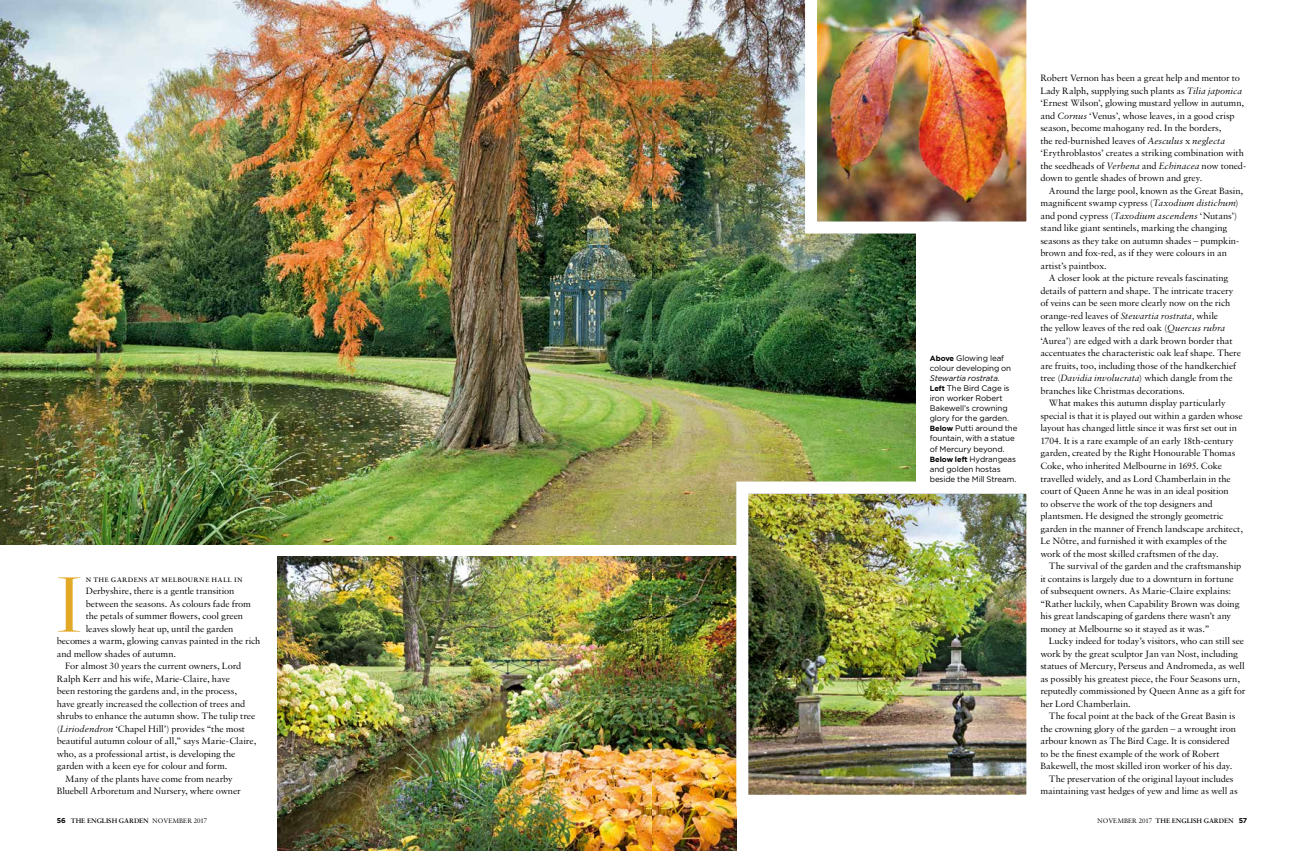
<style>
.page{position:relative;width:1304px;height:851px;background:#fff}
.page>*{position:absolute;margin:0;border:0;box-sizing:border-box;transform-origin:0 0}
.t1{font:86.7px "Freight Big Pro";color:#e2a926}
.t2{font:9.8px/12.5px "Sabon MT Std";letter-spacing:-.01em;color:#000}
.t3{font:9.8px "Sabon MT Std";letter-spacing:.025em;color:#000}
.t4{font:8px/10px "Gotham";letter-spacing:-.015em;color:#000}
.t5{font:600 7px "Sabon MT Std";color:#000}
.s1{font-style:italic}
.s2{font-weight:700;font-size:7.5px}
.s3{font-family:"Gotham";font-weight:700}
.s4{font-weight:400}
</style>
<div class="page">
<img style="left:652px;top:556px;width:84px;height:294px">
<img style="left:278px;top:556px;width:374px;height:294px">
<img style="left:652px;top:0;width:264px;height:544px">
<img style="left:0;top:0;width:652px;height:544px">
<img style="left:749px;top:494px;width:276px;height:299px">
<div style="left:736px;top:481px;width:302px;height:325px;border:12px solid #fff"></div>
<img style="left:805px;top:0;width:222px;height:233px">
<h1 class="t1" style="left:55px;top:547px;width:29px">I</h1>
<p class="t3" style="left:86px;top:572px;width:158px">n the gardens at melbourne hall in</p>
<p class="t2" style="left:86px;top:584px;width:150px">Derbyshire, there is a gentle transition</p>
<p class="t2" style="left:86px;top:597px;width:167px">between the seasons. As colours fade from</p>
<p class="t2" style="left:86px;top:609px;width:159px">the petals of summer flowers, cool green</p>
<p class="t2" style="left:86px;top:622px;width:149px">leaves slowly heat up, until the garden</p>
<p class="t2" style="left:57px;top:634px;width:205px">becomes a warm, glowing canvas painted in the rich</p>
<p class="t2" style="left:57px;top:647px;width:121px">and mellow shades of autumn.</p>
<p class="t2" style="left:65px;top:659px;width:178px">For almost 30 years the current owners, Lord</p>
<p class="t2" style="left:57px;top:672px;width:175px">Ralph Kerr and his wife, Marie-Claire, have</p>
<p class="t2" style="left:57px;top:684px;width:182px">been restoring the gardens and, in the process,</p>
<p class="t2" style="left:57px;top:697px;width:190px">have greatly increased the collection of trees and</p>
<p class="t2" style="left:57px;top:709px;width:200px">shrubs to enhance the autumn show. The tulip tree</p>
<p class="t2" style="left:57px;top:722px;width:190px">(<span class="s1">Liriodendron</span> ‘Chapel Hill’) provides “the most</p>
<p class="t2" style="left:57px;top:734px;width:201px">beautiful autumn colour of all,” says Marie-Claire,</p>
<p class="t2" style="left:57px;top:747px;width:180px">who, as a professional artist, is developing the</p>
<p class="t2" style="left:57px;top:759px;width:172px">garden with a keen eye for colour and form.</p>
<p class="t2" style="left:65px;top:772px;width:169px">Many of the plants have come from nearby</p>
<p class="t2" style="left:57px;top:784px;width:185px">Bluebell Arboretum and Nursery, where owner</p>
<p class="t4" style="left:930px;top:353px;width:89px"><span class="s2">Above</span> Glowing leaf colour developing on<br><span class="s1">Stewartia rostrata</span>.<br><span class="s2">Left</span> The Bird Cage is iron worker Robert<br>Bakewell’s crowning glory for the garden.<br><span class="s2">Below</span> Putti around the fountain, with a statue of Mercury beyond.<br><span class="s2">Below left</span> Hydrangeas and golden hostas beside the Mill Stream.</p>
<p class="t2" style="left:1040px;top:72px;width:207px">Robert Vernon has been a great help and mentor to Lady Ralph, supplying such plants as <span class="s1">Tilia japonica </span>‘Ernest Wilson’, glowing mustard yellow in autumn, and <span class="s1">Cornus</span> ‘Venus’, whose leaves, in a good crisp season, become mahogany red. In the borders,<br>the red-burnished leaves of <span class="s1">Aesculus</span> x <span class="s1">neglecta </span>‘Erythroblastos’ creates a striking combination with the seedheads of <span class="s1">Verbena</span> and <span class="s1">Echinacea</span> now toned&shy;down to gentle shades of brown and grey.</p>
<p class="t2" style="left:1049px;top:184px;width:196px">Around the large pool, known as the Great Basin,</p>
<p class="t2" style="left:1040px;top:197px;width:200px">magnificent swamp cypress (<span class="s1">Taxodium distichum</span>)</p>
<p class="t2" style="left:1040px;top:209px;width:198px">and pond cypress (<span class="s1">Taxodium ascendens</span> ‘Nutans’)</p>
<p class="t2" style="left:1040px;top:222px;width:188px">stand like giant sentinels, marking the changing</p>
<p class="t2" style="left:1040px;top:234px;width:200px">seasons as they take on autumn shades – pumpkin-</p>
<p class="t2" style="left:1040px;top:247px;width:188px">brown and fox-red, as if they were colours in an</p>
<p class="t2" style="left:1040px;top:259px;width:68px">artist’s paintbox.</p>
<p class="t2" style="left:1049px;top:272px;width:181px">A closer look at the picture reveals fascinating</p>
<p class="t2" style="left:1040px;top:284px;width:195px">details of pattern and shape. The intricate tracery</p>
<p class="t2" style="left:1040px;top:297px;width:191px">of veins can be seen more clearly now on the rich</p>
<p class="t2" style="left:1040px;top:309px;width:179px">orange-red leaves of <span class="s1">Stewartia rostrata,</span> while</p>
<p class="t2" style="left:1040px;top:322px;width:186px">the yellow leaves of the red oak (<span class="s1">Quercus rubra</span></p>
<p class="t2" style="left:1040px;top:334px;width:194px">‘Aurea’) are edged with a dark brown border that</p>
<p class="t2" style="left:1040px;top:347px;width:202px">accentuates the characteristic oak leaf shape. There</p>
<p class="t2" style="left:1040px;top:359px;width:197px">are fruits, too, including those of the handkerchief</p>
<p class="t2" style="left:1040px;top:372px;width:194px">tree (<span class="s1">Davidia involucrata</span>) which dangle from the</p>
<p class="t2" style="left:1040px;top:384px;width:146px">branches like Christmas decorations.</p>
<p class="t2" style="left:1049px;top:397px;width:178px">What makes this autumn display particularly</p>
<p class="t2" style="left:1040px;top:409px;width:204px">special is that it is played out within a garden whose</p>
<p class="t2" style="left:1040px;top:422px;width:198px">layout has changed little since it was first set out in</p>
<p class="t2" style="left:1040px;top:434px;width:195px">1704. It is a rare example of an early 18th-century</p>
<p class="t2" style="left:1040px;top:447px;width:197px">garden, created by the Right Honourable Thomas</p>
<p class="t2" style="left:1040px;top:459px;width:183px">Coke, who inherited Melbourne in 1695. Coke</p>
<p class="t2" style="left:1040px;top:472px;width:192px">travelled widely, and as Lord Chamberlain in the</p>
<p class="t2" style="left:1040px;top:484px;width:190px">court of Queen Anne he was in an ideal position</p>
<p class="t2" style="left:1040px;top:497px;width:174px">to observe the work of the top designers and</p>
<p class="t2" style="left:1040px;top:509px;width:185px">plantsmen. He designed the strongly geometric</p>
<p class="t2" style="left:1040px;top:522px;width:204px">garden in the manner of French landscape architect,</p>
<p class="t2" style="left:1040px;top:534px;width:188px">Le NÔtre, and furnished it with examples of the</p>
<p class="t2" style="left:1040px;top:547px;width:180px">work of the most skilled craftsmen of the day.</p>
<p class="t2" style="left:1049px;top:559px;width:194px">The survival of the garden and the craftsmanship</p>
<p class="t2" style="left:1040px;top:572px;width:195px">it contains is largely due to a downturn in fortune</p>
<p class="t2" style="left:1040px;top:584px;width:192px">of subsequent owners. As Marie-Claire explains:</p>
<p class="t2" style="left:1040px;top:597px;width:200px">“Rather luckily, when Capability Brown was doing</p>
<p class="t2" style="left:1040px;top:609px;width:192px">his great landscaping of gardens there wasn’t any</p>
<p class="t2" style="left:1040px;top:622px;width:170px">money at Melbourne so it stayed as it was.”</p>
<p class="t2" style="left:1049px;top:634px;width:197px">Lucky indeed for today’s visitors, who can still see</p>
<p class="t2" style="left:1040px;top:647px;width:199px">work by the great sculptor Jan van Nost, including</p>
<p class="t2" style="left:1040px;top:659px;width:206px">statues of Mercury, Perseus and Andromeda, as well</p>
<p class="t2" style="left:1040px;top:672px;width:201px">as possibly his greatest piece, the Four Seasons urn,</p>
<p class="t2" style="left:1040px;top:684px;width:207px">reputedly commissioned by Queen Anne as a gift for</p>
<p class="t2" style="left:1040px;top:697px;width:92px">her Lord Chamberlain.</p>
<p class="t2" style="left:1049px;top:709px;width:188px">The focal point at the back of the Great Basin is</p>
<p class="t2" style="left:1040px;top:722px;width:197px">the crowning glory of the garden – a wrought iron</p>
<p class="t2" style="left:1040px;top:734px;width:191px">arbour known as The Bird Cage. It is considered</p>
<p class="t2" style="left:1040px;top:747px;width:181px">to be the finest example of the work of Robert</p>
<p class="t2" style="left:1040px;top:759px;width:194px">Bakewell, the most skilled iron worker of his day.</p>
<p class="t2" style="left:1049px;top:772px;width:186px">The preservation of the original layout includes</p>
<p class="t2" style="left:1040px;top:784px;width:199px">maintaining vast hedges of yew and lime as well as</p>
<p class="t5" style="left:57px;top:815px;width:152px"><span class="s3">56</span> THE ENGLISH GARDEN <span class="s4">NOVEMBER 2017</span></p>
<p class="t5" style="left:1097px;top:815px;width:152px"><span class="s4">NOVEMBER 2017</span> THE ENGLISH GARDEN <span class="s3">57</span></p>
</div>
